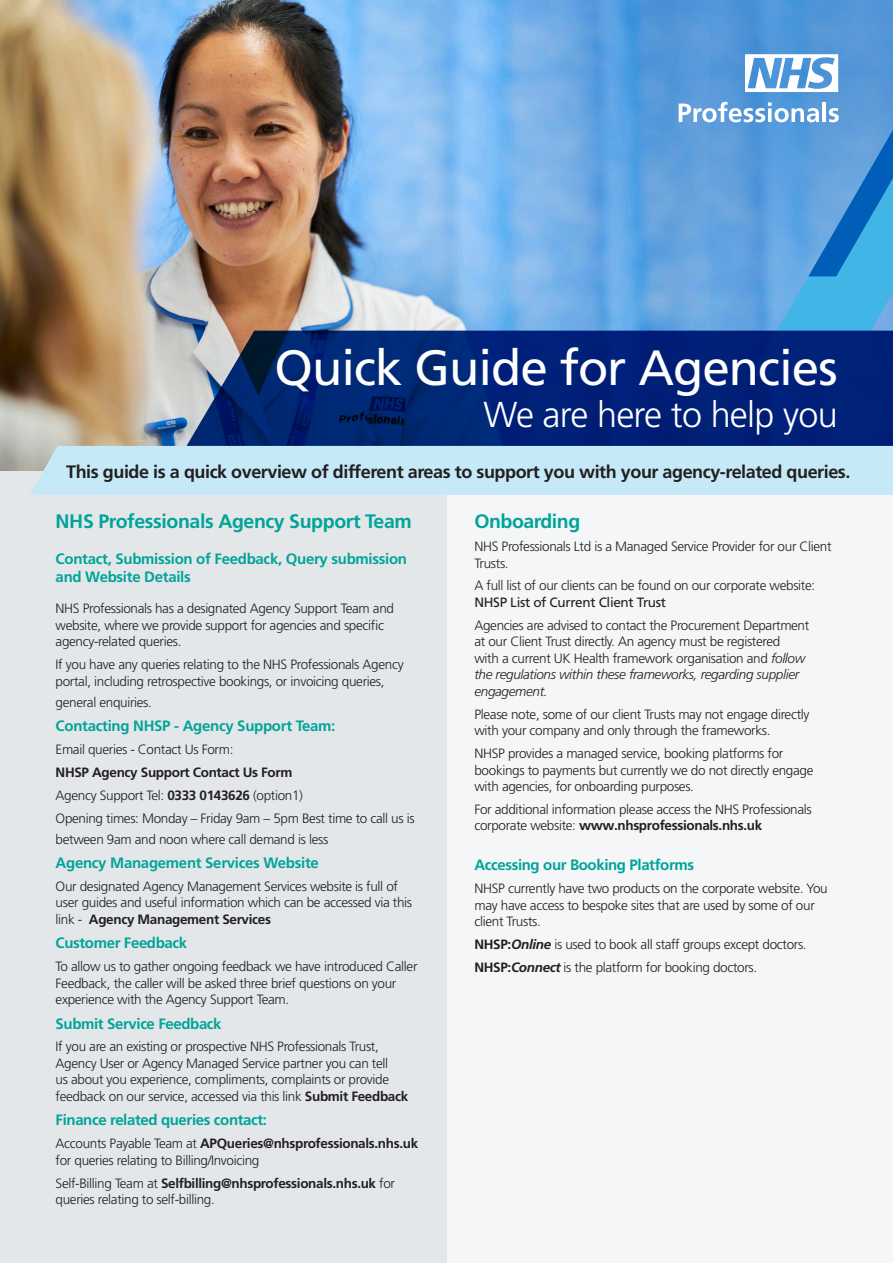
<style>
.page{position:relative;width:893px;height:1263px;background:#fff}
.page>*{position:absolute;margin:0;border:0;box-sizing:border-box;transform-origin:0 0}
.t1{font:49.5px "Frutiger LT Std";letter-spacing:-.02em;color:#fff}
.t2{font:300 36px "Frutiger LT Std";letter-spacing:-.02em;color:#fff}
.t3{font:700 19.5px "Frutiger LT Std";letter-spacing:-.02em;color:#00a499}
.t4{font:700 18px "Frutiger LT Std";letter-spacing:-.025em;color:#231f20}
.t5{font:700 15px/18px "Frutiger LT Std";letter-spacing:-.02em;color:#00a499}
.t6{font:300 13.5px/16.5px "Frutiger LT Std";letter-spacing:-.025em;color:#231f20}
.t7{font:700 13.5px "Frutiger LT Std";letter-spacing:-.025em;color:#231f20}
.s1{font-weight:700}
.s2{font-weight:400}
.s3{font-style:italic}
.s4{font-weight:700;font-style:italic}
</style>
<div class="page">
<div style="left:0;top:377px;width:893px;height:886px;background:#f4f6f7"></div>
<img style="left:0;top:0;width:485px;height:471px">
<div style="left:0;top:471px;width:446px;height:792px;background:#e4e7e9"></div>
<svg style="left:485px;top:0;width:408px;height:331px;background:#65a5e2"></svg>
<svg style="left:750px;top:130px;width:143px;height:201px;background:#4c9fdc"></svg>
<svg style="left:178px;top:331px;width:715px;height:115px;background:#0b2c78"></svg>
<svg style="left:745px;top:54px;width:93px;height:38px"></svg>
<svg style="left:679px;top:102px;width:140px;height:20px"></svg>
<hr style="left:822px;top:102px;width:4px;height:20px;background:#fff">
<svg style="left:829px;top:108px;width:10px;height:14px"></svg>
<div style="left:29px;top:446px;width:864px;height:49px;background:#c6e9f8"></div>
<p class="t1" style="left:275px;top:338px;width:565px">Quick Guide for Agencies</p>
<p class="t2" style="left:483px;top:394px;width:356px">We are here to help you</p>
<p class="t4" style="left:66px;top:461px;width:786px">This guide is a quick overview of different areas to support you with your agency-related queries.</p>
<p class="t3" style="left:56px;top:510px;width:358px">NHS Professionals Agency Support Team</p>
<p class="t5" style="left:56px;top:550px;width:353px">Contact, Submission of Feedback, Query submission and Website Details</p>
<p class="t6" style="left:56px;top:601px;width:340px">NHS Professionals has a designated Agency Support Team and website, where we provide support for agencies and specific agency-related queries.</p>
<p class="t6" style="left:56px;top:656px;width:350px">If you have any queries relating to the NHS Professionals Agency portal, including retrospective bookings, or invoicing queries,</p>
<p class="t6" style="left:56px;top:694px;width:98px">general enquiries.</p>
<p class="t5" style="left:56px;top:717px;width:281px">Contacting NHSP - Agency Support Team:</p>
<p class="t6" style="left:56px;top:741px;width:179px">Email queries - Contact Us Form:</p>
<p class="t7" style="left:56px;top:764px;width:238px">NHSP Agency Support Contact Us Form</p>
<p class="t6" style="left:56px;top:787px;width:249px">Agency Support Tel: <span class="s1">0333 0143626</span> (option1)</p>
<p class="t6" style="left:56px;top:808px;width:361px;line-height:21px">Opening times: Monday – Friday 9am – 5pm Best time to call us is between 9am and noon where call demand is less</p>
<p class="t5" style="left:56px;top:854px;width:265px">Agency Management Services Website</p>
<p class="t6" style="left:56px;top:878px;width:358px">Our designated Agency Management Services website is full of user guides and useful information which can be accessed via this link - <span class="s1">Agency Management Services</span></p>
<p class="t5" style="left:56px;top:934px;width:133px">Customer Feedback</p>
<p class="t6" style="left:56px;top:958px;width:363px">To allow us to gather ongoing feedback we have introduced Caller<br>Feedback, the caller will be asked three brief questions on your experience with the Agency Support Team.</p>
<p class="t5" style="left:56px;top:1014px;width:167px">Submit Service Feedback</p>
<p class="t6" style="left:56px;top:1039px;width:354px">If you are an existing or prospective NHS Professionals Trust, Agency User or Agency Managed Service partner you can tell<br>us about you experience, compliments, complaints or provide feedback on our service, accessed via this link <span class="s1">Submit Feedback</span></p>
<p class="t5" style="left:56px;top:1111px;width:213px">Finance related queries contact:</p>
<p class="t6" style="left:56px;top:1135px;width:364px">Accounts Payable Team at <span class="s1">APQueries@nhsprofessionals.nhs.uk </span>for queries relating to Billing/Invoicing</p>
<p class="t6" style="left:56px;top:1175px;width:341px">Self-Billing Team at <span class="s1">Selfbilling@nhsprofessionals.nhs.uk</span> for queries relating to self-billing.</p>
<p class="t3" style="left:474px;top:510px;width:107px">Onboarding</p>
<p class="t6" style="left:474px;top:538px;width:359px">NHS Professionals Ltd is a Managed Service Provider for our Client<br>Trusts.</p>
<p class="t6" style="left:474px;top:578px;width:342px">A full list of our clients can be found on our corporate website:<br><span class="s2">NHSP List of Current Client Trust</span></p>
<p class="t6" style="left:474px;top:617px;width:336px">Agencies are advised to contact the Procurement Department at our Client Trust directly. An agency must be registered<br>with a current UK Health framework organisation and <span class="s3">follow the regulations within these frameworks, regarding supplier engagement.</span></p>
<p class="t6" style="left:474px;top:706px;width:336px">Please note, some of our client Trusts may not engage directly with your company and only through the frameworks.</p>
<p class="t6" style="left:474px;top:745px;width:340px">NHSP provides a managed service, booking platforms for bookings to payments but currently we do not directly engage with agencies, for onboarding purposes.</p>
<p class="t6" style="left:474px;top:801px;width:339px">For additional information please access the NHS Professionals corporate website: <span class="s1">www.nhsprofessionals.nhs.uk</span></p>
<p class="t5" style="left:474px;top:856px;width:221px">Accessing our Booking Platforms</p>
<p class="t6" style="left:474px;top:880px;width:355px">NHSP currently have two products on the corporate website. You may have access to bespoke sites that are used by some of our client Trusts.</p>
<p class="t6" style="left:474px;top:933px;width:334px;line-height:23px"><span class="s1">NHSP:</span><span class="s4">Online</span> is used to book all staff groups except doctors.<br><span class="s1">NHSP:</span><span class="s4">Connect</span> is the platform for booking doctors.</p>
</div>
